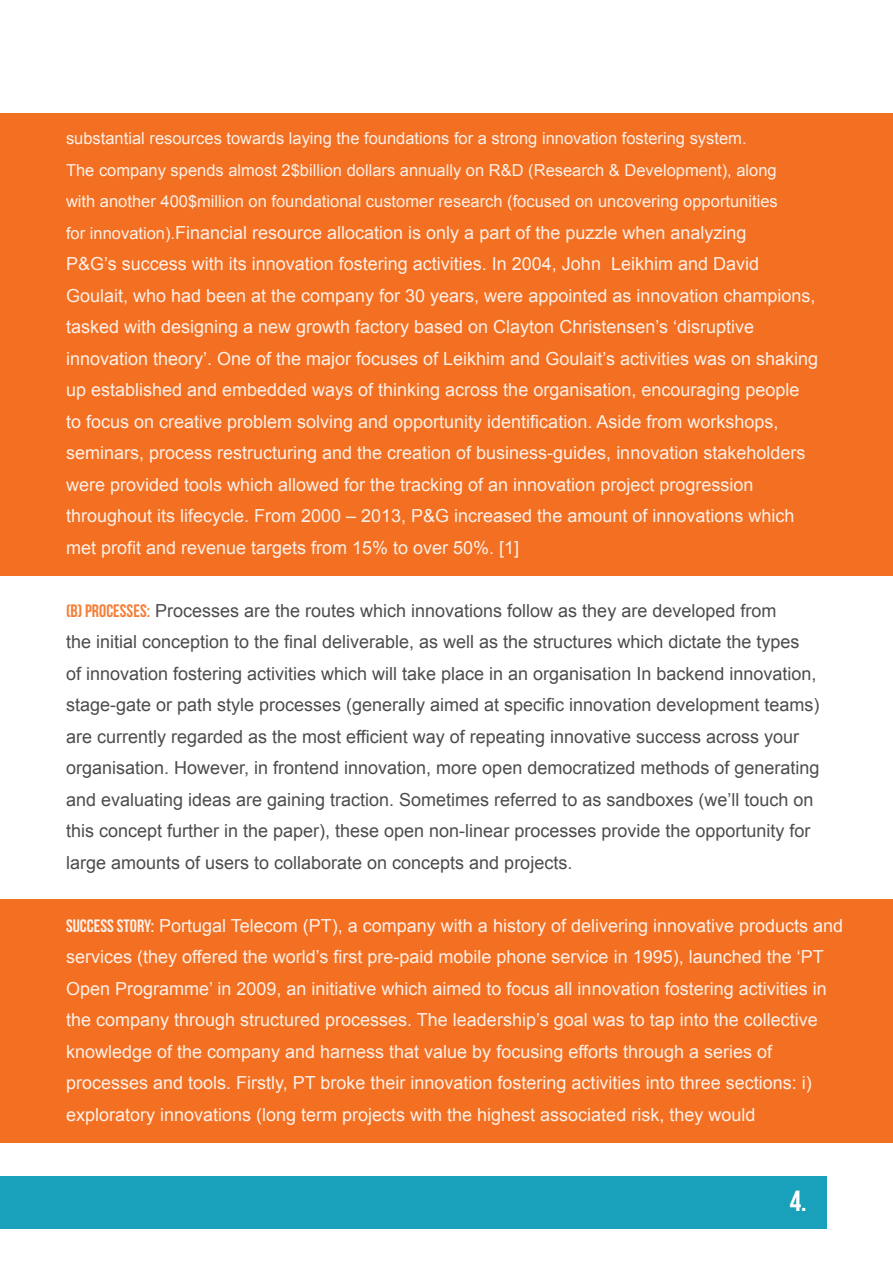
<style>
.page{position:relative;width:893px;height:1263px;background:#fff}
.page>*{position:absolute;margin:0;border:0;box-sizing:border-box;transform-origin:0 0}
.t1{font:29.25px "Bebas Neue";color:#fff}
.t2{font:18px/31.5px "Arial";color:#fff}
.t3{font:18px/31.5px "Arial";color:rgb(35 31 32/.9)}
.t4{font:16.5px/31.5px "Arial";color:#fff}
.s1{font-size:16.5px}
.s2{font-family:"Bebas Neue";color:#f36f21}
.s3{font-family:"Bebas Neue"}
</style>
<div class="page">
<div style="left:0;top:1176px;width:827px;height:52px;background:#19a1bb"></div>
<div style="left:0;top:113px;width:893px;height:462px;background:#f36f21"></div>
<div style="left:0;top:899px;width:893px;height:243px;background:#f36f21"></div>
<p class="t4" style="left:66px;top:123px;width:713px">substantial resources towards laying the foundations for a strong innovation fostering system.<br>The company spends almost 2$billion dollars annually on R&amp;D (Research &amp; Development), along with another 400$million on foundational customer research (focused on uncovering opportunities</p>
<p class="t2" style="left:66px;top:217px;width:754px"><span class="s1">for innovation).</span>Financial resource allocation is only a part of the puzzle when analyzing<br>P&amp;G’s success with its innovation fostering activities. In 2004, John Leikhim and David Goulait, who had been at the company for 30 years, were appointed as innovation champions, tasked with designing a new growth factory based on Clayton Christensen’s ‘disruptive innovation theory’. One of the major focuses of Leikhim and Goulait’s activities was on shaking up established and embedded ways of thinking across the organisation, encouraging people to focus on creative problem solving and opportunity identification. Aside from workshops, seminars, process restructuring and the creation of business-guides, innovation stakeholders were provided tools which allowed for the tracking of an innovation project progression throughout its lifecycle. From 2000 – 2013, P&amp;G increased the amount of innovations which met profit and revenue targets from 15% to over 50%. [1]</p>
<p class="t3" style="left:66px;top:595px;width:755px"><span class="s2">(B) PROCESSES:</span> Processes are the routes which innovations follow as they are developed from<br>the initial conception to the final deliverable, as well as the structures which dictate the types<br>of innovation fostering activities which will take place in an organisation In backend innovation, stage-gate or path style processes (generally aimed at specific innovation development teams) are currently regarded as the most efficient way of repeating innovative success across your organisation. However, in frontend innovation, more open democratized methods of generating and evaluating ideas are gaining traction. Sometimes referred to as sandboxes (we’ll touch on this concept further in the paper), these open non-linear processes provide the opportunity for large amounts of users to collaborate on concepts and projects.</p>
<p class="t2" style="left:66px;top:910px;width:779px"><span class="s3">SUCCESS STORY:</span> Portugal Telecom (PT), a company with a history of delivering innovative products and services (they offered the world’s first pre-paid mobile phone service in 1995), launched the ‘PT Open Programme’ in 2009, an initiative which aimed to focus all innovation fostering activities in the company through structured processes. The leadership’s goal was to tap into the collective knowledge of the company and harness that value by focusing efforts through a series of processes and tools. Firstly, PT broke their innovation fostering activities into three sections: i) exploratory innovations (long term projects with the highest associated risk, they would</p>
<h1 class="t1" style="left:790px;top:1185px;width:18px">4.</h1>
</div>
